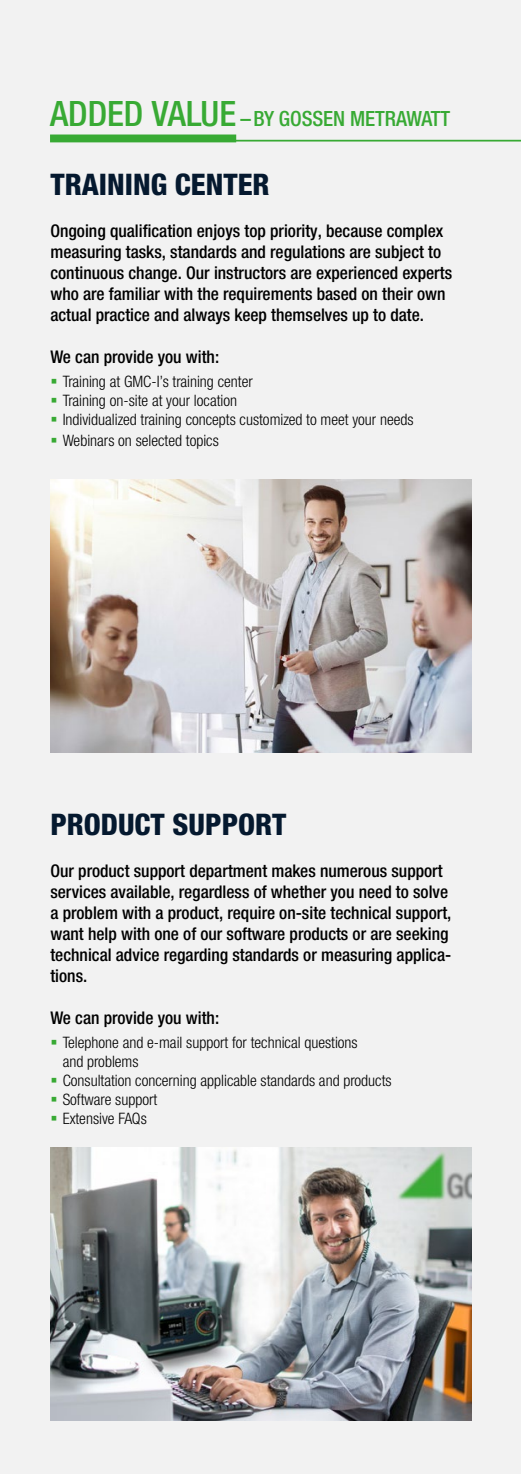
<style>
.page{position:relative;width:521px;height:1474px;background:#fff}
.page>*{position:absolute;margin:0;border:0;box-sizing:border-box;transform-origin:0 0}
.t1{font:800 condensed 29.75px "Helvetica Neue LTW1 G";color:#05192f}
.t2{font:500 condensed 21px "Helvetica Neue LTW1 G";letter-spacing:-.005em;color:#38aa34}
.t3{font:500 condensed 17.5px/21px "Helvetica Neue LTW1 G";color:#000}
.t4{font:300 condensed 15.75px/18.9px "Helvetica Neue LTW1 G";color:#000}
.s1{font-size:35px}
.s2{color:#38aa34}
</style>
<div class="page">
<div style="left:0;top:0;width:521px;height:1473px;background:#f2f2f2"></div>
<img style="left:50px;top:479px;width:422px;height:273px">
<hr style="left:228px;top:140px;width:293px;height:1px;background:#38aa34">
<div style="left:50px;top:134px;width:186px;height:8px;background:#38aa34"></div>
<img style="left:51px;top:1147px;width:420px;height:273px">
<p class="t2" style="left:50px;top:105px;width:402px"><span class="s1">ADDED VALUE</span> –BY GOSSEN METRAWATT</p>
<h1 class="t1" style="left:50px;top:166px;width:221px">TRAINING CENTER</h1>
<p class="t3" style="left:50px;top:220px;width:403px">Ongoing qualification enjoys top priority, because complex measuring tasks, standards and regulations are subject to continuous change. Our instructors are experienced experts who are familiar with the requirements based on their own actual practice and always keep themselves up to date.</p>
<p class="t3" style="left:50px;top:346px;width:170px">We can provide you with:</p>
<p class="t4" style="left:50px;top:372px;width:204px"><span class="s2">▪</span> Training at GMC-I’s training center</p>
<p class="t4" style="left:50px;top:391px;width:188px"><span class="s2">▪</span> Training on-site at your location</p>
<p class="t4" style="left:50px;top:410px;width:365px"><span class="s2">▪</span> Individualized training concepts customized to meet your needs</p>
<p class="t4" style="left:50px;top:431px;width:170px"><span class="s2">▪</span> Webinars on selected topics</p>
<h1 class="t1" style="left:50px;top:806px;width:237px">PRODUCT SUPPORT</h1>
<p class="t3" style="left:50px;top:860px;width:402px">Our product support department makes numerous support services available, regardless of whether you need to solve a problem with a product, require on-site technical support, want help with one of our software products or are seeking technical advice regarding standards or measuring applica&shy;tions.</p>
<p class="t3" style="left:50px;top:1007px;width:170px">We can provide you with:</p>
<p class="t4" style="left:63px;top:1033px;width:297px;text-indent:-12px"><span class="s2">▪</span> Telephone and e-mail support for technical questions and problems</p>
<p class="t4" style="left:50px;top:1070px;width:343px"><span class="s2">▪</span> Consultation concerning applicable standards and products</p>
<p class="t4" style="left:50px;top:1089px;width:108px"><span class="s2">▪</span> Software support</p>
<p class="t4" style="left:50px;top:1108px;width:98px"><span class="s2">▪</span> Extensive FAQs</p>
</div>
